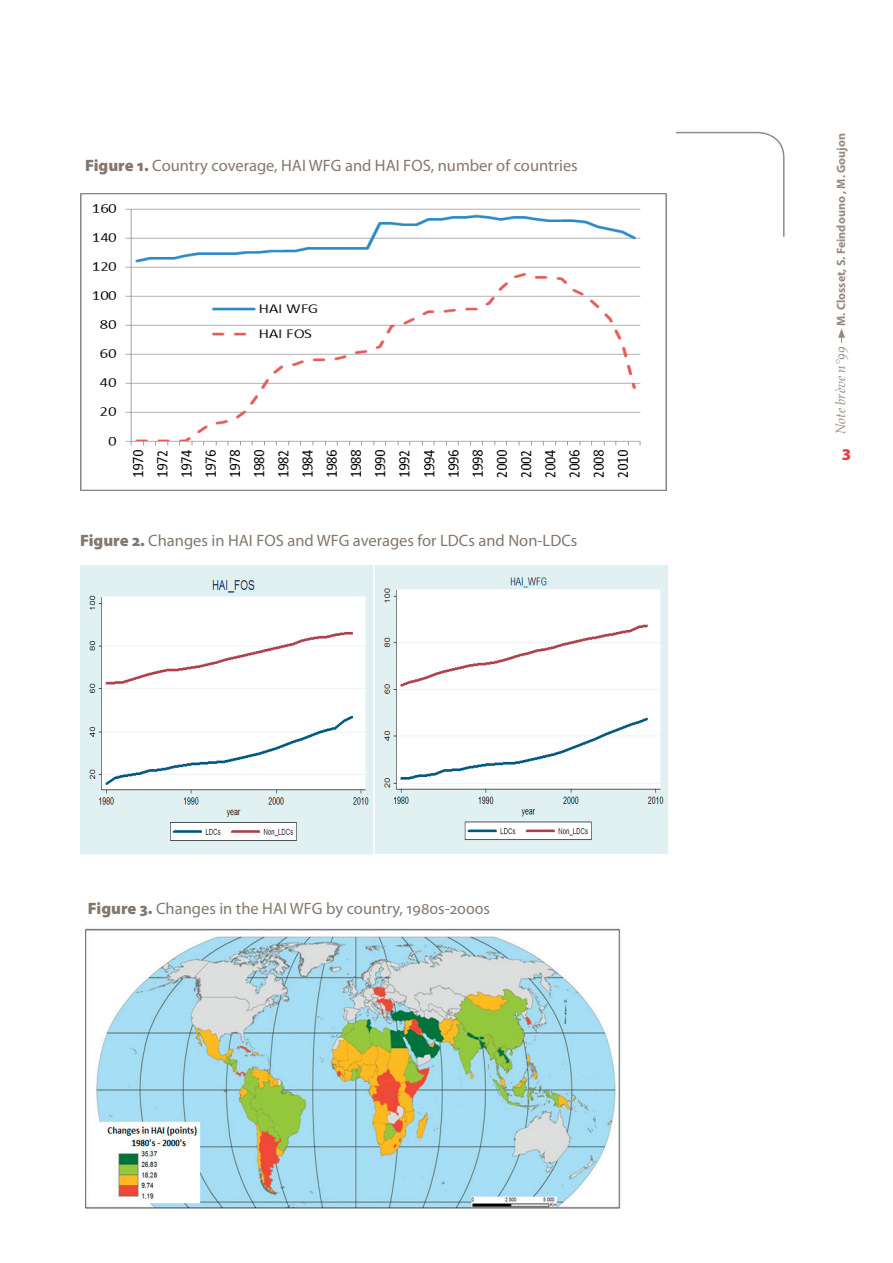
<style>
.page{position:relative;width:893px;height:1263px;background:#fff}
.page>*{position:absolute;margin:0;border:0;box-sizing:border-box;transform-origin:0 0}
.t1{font:16.5px "Myriad Pro";color:#83786f}
.t2{font:900 16.5px "Myriad Pro";color:#ee3a41}
.t3{font:italic 13.5px "Palatino Linotype";color:#968980}
.t4{font:700 12px "Myriad Pro";color:#968980}
.s1{font-weight:900}
</style>
<div class="page">
<svg style="left:838px;top:328px;width:7px;height:15px"></svg>
<svg style="left:676px;top:131px;width:109px;height:106px"></svg>
<img style="left:80px;top:193px;width:586px;height:297px">
<img style="left:80px;top:565px;width:588px;height:290px">
<img style="left:85px;top:928px;width:536px;height:281px">
<p class="t1" style="left:85px;top:155px;width:494px"><span class="s1">Figure 1.</span> Country coverage, HAI WFG and HAI FOS, number of countries</p>
<p class="t1" style="left:80px;top:531px;width:499px"><span class="s1">Figure 2.</span> Changes in HAI FOS and WFG averages for LDCs and Non-LDCs</p>
<p class="t1" style="left:88px;top:898px;width:404px"><span class="s1">Figure 3.</span> Changes in the HAI WFG by country, 1980s-2000s</p>
<p class="t4" style="left:833px;top:326px;width:194px;rotate:-90deg">M. Closset, S. Feindouno , M. Goujon</p>
<p class="t3" style="left:831px;top:434px;width:89px;rotate:-90deg">Note brève n°99</p>
<p class="t2" style="left:842px;top:443px;width:11px">3</p>
</div>
